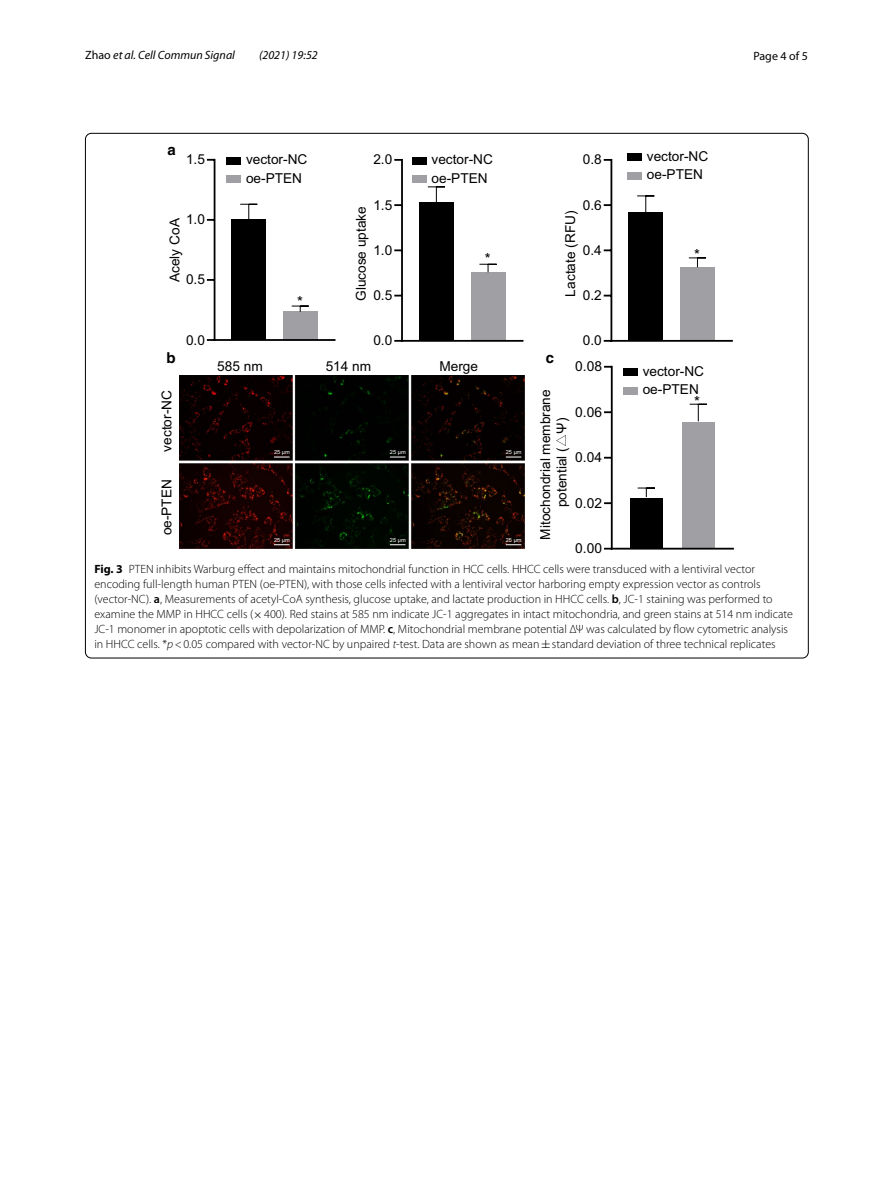
<style>
.page{position:relative;width:893px;height:1187px;background:#fff}
.page>*{position:absolute;margin:0;border:0;box-sizing:border-box;transform-origin:0 0}
.t1{font:15.15px "Arial MT3";color:#000}
.t2{font:15px "Arial MT3";color:#000}
.t3{font:15px "Helvetica Bold 3";color:#000}
.t4{font:13.8px "Arial MT3";letter-spacing:.015em;color:#000}
.t5{font:13.65px/18.3px "Arial MT3";color:#000}
.t6{font:300 12px/15px "Myriad Pro";color:#000}
.t7{font:italic 12px "Myriad Pro";color:#000}
.t8{font:12px "Myriad Pro";color:#000}
.t9{font:5.7px "Arial MT3";color:#fff}
.s1{font-style:normal}
.s2{font-weight:700}
.s3{font-weight:600}
.s4{font-family:"MTSY";font-weight:400}
.s5{font-style:italic}
</style>
<div class="page">
<img style="left:180px;top:376px;width:345px;height:172px">
<div style="left:283px;top:312px;width:34px;height:28px;background:#a0a0a4"></div>
<div style="left:232px;top:219px;width:34px;height:121px;background:#000"></div>
<hr style="left:214px;top:339px;width:121px;height:2px;background:#000">
<svg style="left:207px;top:159px;width:7px;height:2px"></svg>
<svg style="left:207px;top:219px;width:7px;height:2px"></svg>
<svg style="left:207px;top:279px;width:7px;height:2px"></svg>
<svg style="left:207px;top:339px;width:7px;height:2px"></svg>
<hr style="left:214px;top:159px;width:1px;height:182px;background:#000">
<svg style="left:240px;top:203px;width:70px;height:109px"></svg>
<div style="left:471px;top:272px;width:34px;height:69px;background:#a0a0a4"></div>
<div style="left:419px;top:202px;width:35px;height:139px;background:#000"></div>
<hr style="left:401px;top:340px;width:122px;height:2px;background:#000">
<svg style="left:394px;top:159px;width:7px;height:2px"></svg>
<svg style="left:394px;top:204px;width:7px;height:2px"></svg>
<svg style="left:394px;top:249px;width:7px;height:2px"></svg>
<svg style="left:394px;top:340px;width:7px;height:2px"></svg>
<hr style="left:401px;top:159px;width:2px;height:183px;background:#000">
<svg style="left:427px;top:186px;width:70px;height:87px"></svg>
<div style="left:680px;top:267px;width:35px;height:74px;background:#a0a0a4"></div>
<div style="left:629px;top:213px;width:34px;height:128px;background:#000"></div>
<hr style="left:610px;top:340px;width:123px;height:2px;background:#000">
<svg style="left:604px;top:159px;width:6px;height:2px"></svg>
<svg style="left:604px;top:204px;width:6px;height:2px"></svg>
<svg style="left:604px;top:249px;width:6px;height:2px"></svg>
<svg style="left:604px;top:340px;width:6px;height:2px"></svg>
<hr style="left:610px;top:159px;width:2px;height:183px;background:#000">
<svg style="left:636px;top:195px;width:71px;height:73px"></svg>
<svg style="left:556px;top:435px;width:10px;height:11px"></svg>
<div style="left:227px;top:157px;width:14px;height:7px;background:#000"></div>
<div style="left:227px;top:175px;width:14px;height:8px;background:#a0a0a4"></div>
<div style="left:412px;top:157px;width:15px;height:7px;background:#000"></div>
<div style="left:412px;top:176px;width:15px;height:7px;background:#a0a0a4"></div>
<div style="left:627px;top:153px;width:15px;height:8px;background:#000"></div>
<div style="left:627px;top:172px;width:15px;height:7px;background:#a0a0a4"></div>
<div style="left:623px;top:368px;width:15px;height:8px;background:#000"></div>
<div style="left:623px;top:387px;width:15px;height:7px;background:#a0a0a4"></div>
<svg style="left:274px;top:456px;width:16px;height:1px"></svg>
<svg style="left:390px;top:456px;width:15px;height:1px"></svg>
<svg style="left:506px;top:456px;width:15px;height:1px"></svg>
<svg style="left:274px;top:544px;width:16px;height:1px"></svg>
<svg style="left:390px;top:544px;width:15px;height:1px"></svg>
<svg style="left:506px;top:544px;width:15px;height:1px"></svg>
<div style="left:682px;top:422px;width:33px;height:126px;background:#a0a0a4"></div>
<div style="left:630px;top:498px;width:33px;height:50px;background:#000"></div>
<hr style="left:611px;top:547px;width:123px;height:2px;background:#000">
<hr style="left:611px;top:366px;width:2px;height:183px;background:#000">
<svg style="left:604px;top:547px;width:7px;height:2px"></svg>
<svg style="left:604px;top:502px;width:7px;height:2px"></svg>
<svg style="left:604px;top:411px;width:7px;height:2px"></svg>
<svg style="left:637px;top:403px;width:70px;height:95px"></svg>
<p class="t7" style="left:85px;top:48px;width:151px"><span class="s1">Zhao</span> et al. Cell Commun Signal</p>
<p class="t7" style="left:259px;top:48px;width:60px">(2021) 19:52</p>
<p class="t8" style="left:753px;top:48px;width:56px">Page 4 of 5</p>
<p class="t3" style="left:167px;top:141px;width:10px">a</p>
<p class="t5" style="left:186px;top:150px;width:20px">1.5</p>
<p class="t5" style="left:186px;top:210px;width:20px">1.0</p>
<p class="t5" style="left:166px;top:282px;width:65px;rotate:-90deg">Acely CoA</p>
<p class="t5" style="left:186px;top:270px;width:20px">0.5</p>
<p class="t5" style="left:186px;top:331px;width:20px">0.0</p>
<p class="t5" style="left:246px;top:151px;width:63px">vector-NC oe-PTEN</p>
<p class="t5" style="left:432px;top:151px;width:63px">vector-NC oe-PTEN</p>
<p class="t5" style="left:647px;top:147px;width:63px">vector-NC oe-PTEN</p>
<p class="t5" style="left:373px;top:151px;width:20px">2.0</p>
<p class="t5" style="left:583px;top:151px;width:20px">0.8</p>
<p class="t2" style="left:297px;top:292px;width:7px">*</p>
<p class="t5" style="left:373px;top:196px;width:20px">1.5</p>
<p class="t5" style="left:352px;top:301px;width:96px;rotate:-90deg">Glucose uptake</p>
<p class="t5" style="left:373px;top:241px;width:20px">1.0</p>
<p class="t5" style="left:373px;top:286px;width:20px">0.5</p>
<p class="t5" style="left:373px;top:331px;width:20px">0.0</p>
<p class="t2" style="left:485px;top:249px;width:7px">*</p>
<p class="t5" style="left:583px;top:196px;width:20px">0.6</p>
<p class="t5" style="left:561px;top:296px;width:87px;rotate:-90deg">Lactate (RFU)</p>
<p class="t5" style="left:583px;top:241px;width:20px">0.4</p>
<p class="t5" style="left:583px;top:286px;width:20px">0.2</p>
<p class="t5" style="left:583px;top:331px;width:20px">0.0</p>
<p class="t2" style="left:694px;top:245px;width:7px">*</p>
<p class="t3" style="left:167px;top:348px;width:11px">b</p>
<p class="t3" style="left:546px;top:348px;width:10px">c</p>
<p class="t5" style="left:217px;top:357px;width:47px">585 nm</p>
<p class="t5" style="left:326px;top:357px;width:47px">514 nm</p>
<p class="t5" style="left:439px;top:357px;width:40px">Merge</p>
<p class="t4" style="left:575px;top:357px;width:29px">0.08</p>
<p class="t5" style="left:158px;top:451px;width:63px;rotate:-90deg">vector-NC</p>
<p class="t5" style="left:158px;top:535px;width:58px;rotate:-90deg">oe-PTEN</p>
<p class="t9" style="left:274px;top:448px;width:17px">25 μm</p>
<p class="t9" style="left:390px;top:448px;width:17px">25 μm</p>
<p class="t9" style="left:506px;top:448px;width:17px">25 μm</p>
<p class="t9" style="left:274px;top:536px;width:17px">25 μm</p>
<p class="t9" style="left:390px;top:536px;width:17px">25 μm</p>
<p class="t9" style="left:506px;top:536px;width:17px">25 μm</p>
<p class="t5" style="left:537px;top:539px;width:152px;line-height:16.4px;text-align:center;rotate:-90deg">Mitochondrial membrane potential ( Ψ)</p>
<p class="t4" style="left:575px;top:403px;width:29px">0.06</p>
<p class="t4" style="left:575px;top:448px;width:29px">0.04</p>
<p class="t4" style="left:575px;top:494px;width:29px">0.02</p>
<p class="t4" style="left:575px;top:539px;width:29px">0.00</p>
<p class="t5" style="left:643px;top:362px;width:63px">vector-NC oe-PTEN</p>
<p class="t1" style="left:694px;top:391px;width:7px">*</p>
<p class="t6" style="left:94px;top:561px;width:700px"><span class="s2">Fig. 3</span> PTEN inhibits Warburg effect and maintains mitochondrial function in HCC cells. HHCC cells were transduced with a lentiviral vector encoding full-length human PTEN (oe-PTEN), with those cells infected with a lentiviral vector harboring empty expression vector as controls (vector-NC). <span class="s3">a</span>, Measurements of acetyl-CoA synthesis, glucose uptake, and lactate production in HHCC cells. <span class="s3">b</span>, JC-1 staining was performed to examine the MMP in HHCC cells (<span class="s4">×</span>400). Red stains at 585 nm indicate JC-1 aggregates in intact mitochondria, and green stains at 514 nm indicate JC-1 monomer in apoptotic cells with depolarization of MMP. <span class="s3">c</span>, Mitochondrial membrane potential ΔΨ was calculated by flow cytometric analysis in HHCC cells. *<span class="s5">p</span>&lt;0.05 compared with vector-NC by unpaired <span class="s5">t</span>-test. Data are shown as mean<span class="s4">±</span>standard deviation of three technical replicates</p>
</div>
